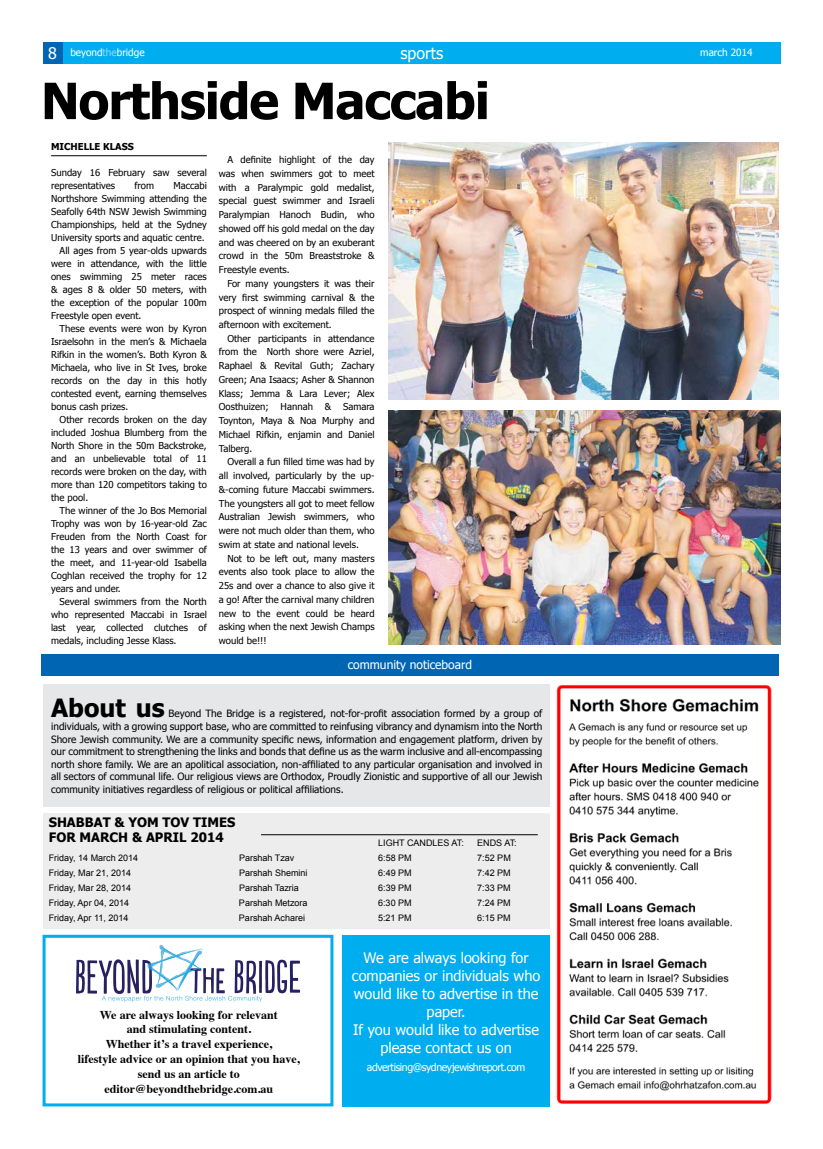
<style>
.page{position:relative;width:823px;height:1149px;background:#fff}
.page>*{position:absolute;margin:0;border:0;box-sizing:border-box;transform-origin:0 0}
.t1{font:700 50px "Tahoma";letter-spacing:-.02em;color:#000}
.t2{font:700 25px "Tahoma";color:#000}
.t3{font:16px "Tahoma";color:#fff}
.t4{font:14.5px/18px "Tahoma";color:#fff;text-align:center}
.t5{font:700 13px/15px "Tahoma";color:#000}
.t6{font:700 12px/14.8px "Times";color:#000;text-align:center}
.t7{font:12px "Tahoma";color:#fff}
.t8{font:10.5px "Tahoma";letter-spacing:-.04em;color:#fff}
.t9{font:10px/12.6px "Tahoma";color:#000;text-align:justify}
.t10{font:10px "Tahoma";color:#fff}
.t11{font:9.5px/13.7px "Tahoma";color:#000;text-align:justify}
.t12{font:700 9.5px "Tahoma";color:#000}
.t13{font:9px "Arial";color:#000}
.s1{font-size:16px}
.s2{color:#8ed8f8}
</style>
<div class="page">
<div style="left:63px;top:43px;width:717px;height:21px;background:#00aeef"></div>
<div style="left:43px;top:43px;width:19px;height:21px;background:#0066b3"></div>
<div style="left:43px;top:812px;width:507px;height:116px;background:#ededed"></div>
<hr style="left:261px;top:834px;width:276px;height:1px;background:#000">
<div style="left:41px;top:654px;width:737px;height:21px;background:#0066b3"></div>
<div style="left:43px;top:684px;width:507px;height:123px;background:#e6e7e8"></div>
<div style="left:43px;top:934px;width:290px;height:172px;border:3px solid #00aeef"></div>
<svg style="left:76px;top:945px;width:224px;height:56px"></svg>
<div style="left:341px;top:934px;width:209px;height:172px;background:#00aeef"></div>
<img style="left:556px;top:685px;width:216px;height:419px">
<hr style="left:51px;top:155px;width:156px;height:1px;background:#000">
<img style="left:388px;top:142px;width:390px;height:257px">
<img style="left:388px;top:410px;width:392px;height:233px">
<p class="t10" style="left:48px;top:46px;width:98px"><span class="s1">8</span> beyond<span class="s2">the</span>bridge</p>
<h3 class="t3" style="left:400px;top:43px;width:44px">sports</h3>
<p class="t10" style="left:699px;top:46px;width:54px">march 2014</p>
<h1 class="t1" style="left:41px;top:66px;width:450px">Northside Maccabi</h1>
<p class="t12" style="left:51px;top:139px;width:84px">MICHELLE KLASS</p>
<p class="t11" style="left:51px;top:165px;width:157px;line-height:13px">Sunday 16 February saw several representatives</p>
<p class="t11" style="left:219px;top:152px;width:157px;text-indent:9px">A definite highlight of the day was when swimmers got to meet with a Paralympic gold medalist, special guest swimmer and Israeli Paralympian Hanoch Budin, who showed off his gold medal on the day and was cheered on by an exuberant crowd in the 50m Breaststroke &amp; Freestyle events.</p>
<p class="t11" style="left:219px;top:276px;width:157px;text-indent:9px">For many youngsters it was their very first swimming carnival &amp; the prospect of winning medals filled the afternoon with excitement.</p>
<p class="t11" style="left:219px;top:331px;width:157px;text-indent:9px">Other participants in attendance from the North shore were Azriel, Raphael &amp; Revital Guth; Zachary Green; Ana Isaacs; Asher &amp; Shannon Klass; Jemma &amp; Lara Lever; Alex Oosthuizen; Hannah &amp; Samara Toynton, Maya &amp; Noa Murphy and Michael Rifkin, enjamin and Daniel Talberg.</p>
<p class="t11" style="left:219px;top:454px;width:157px;text-indent:9px">Overall a fun filled time was had by all involved, particularly by the up-&amp;-coming future Maccabi swimmers.<br>The youngsters all got to meet fellow Australian Jewish swimmers, who were not much older than them, who swim at state and national levels.</p>
<p class="t11" style="left:219px;top:550px;width:157px;text-indent:9px">Not to be left out, many masters events also took place to allow the 25s and over a chance to also give it a go! After the carnival many children new to the event could be heard asking when the next Jewish Champs would be!!!</p>
<p class="t11" style="left:134px;top:178px;width:21px">from</p>
<p class="t11" style="left:173px;top:178px;width:35px">Maccabi</p>
<p class="t11" style="left:51px;top:191px;width:157px">Northshore Swimming attending the</p>
<p class="t11" style="left:51px;top:204px;width:157px">Seafolly 64th NSW Jewish Swimming</p>
<p class="t11" style="left:51px;top:217px;width:157px">Championships, held at the Sydney</p>
<p class="t11" style="left:51px;top:230px;width:155px">University sports and aquatic centre.</p>
<p class="t11" style="left:60px;top:243px;width:149px">All ages from 5 year-olds upwards</p>
<p class="t11" style="left:51px;top:256px;width:157px">were in attendance, with the little</p>
<p class="t11" style="left:51px;top:269px;width:157px">ones swimming 25 meter races</p>
<p class="t11" style="left:51px;top:282px;width:157px">&amp; ages 8 &amp; older 50 meters, with</p>
<p class="t11" style="left:51px;top:295px;width:157px">the exception of the popular 100m</p>
<p class="t11" style="left:51px;top:308px;width:92px">Freestyle open event.</p>
<p class="t11" style="left:60px;top:321px;width:149px">These events were won by Kyron</p>
<p class="t11" style="left:51px;top:334px;width:157px">Israelsohn in the men’s &amp; Michaela</p>
<p class="t11" style="left:51px;top:347px;width:157px">Rifkin in the women’s. Both Kyron &amp;</p>
<p class="t11" style="left:51px;top:360px;width:157px">Michaela, who live in St Ives, broke</p>
<p class="t11" style="left:51px;top:373px;width:157px">records on the day in this hotly</p>
<p class="t11" style="left:51px;top:386px;width:157px">contested event, earning themselves</p>
<p class="t11" style="left:51px;top:399px;width:79px">bonus cash prizes.</p>
<p class="t11" style="left:60px;top:412px;width:149px">Other records broken on the day</p>
<p class="t11" style="left:51px;top:425px;width:157px">included Joshua Blumberg from the</p>
<p class="t11" style="left:51px;top:438px;width:157px">North Shore in the 50m Backstroke,</p>
<p class="t11" style="left:51px;top:451px;width:157px">and an unbelievable total of 11</p>
<p class="t11" style="left:51px;top:464px;width:157px">records were broken on the day, with</p>
<p class="t11" style="left:51px;top:477px;width:157px">more than 120 competitors taking to</p>
<p class="t11" style="left:51px;top:490px;width:39px">the pool.</p>
<p class="t11" style="left:60px;top:503px;width:149px">The winner of the Jo Bos Memorial</p>
<p class="t11" style="left:51px;top:516px;width:157px">Trophy was won by 16-year-old Zac</p>
<p class="t11" style="left:51px;top:529px;width:157px">Freuden from the North Coast for</p>
<p class="t11" style="left:51px;top:542px;width:157px">the 13 years and over swimmer of</p>
<p class="t11" style="left:51px;top:555px;width:157px">the meet, and 11-year-old Isabella</p>
<p class="t11" style="left:51px;top:568px;width:157px">Coghlan received the trophy for 12</p>
<p class="t11" style="left:51px;top:581px;width:71px">years and under.</p>
<p class="t11" style="left:60px;top:594px;width:149px">Several swimmers from the North</p>
<p class="t11" style="left:51px;top:607px;width:157px">who represented Maccabi in Israel</p>
<p class="t11" style="left:51px;top:620px;width:157px">last year, collected clutches of</p>
<p class="t11" style="left:51px;top:633px;width:127px">medals, including Jesse Klass.</p>
<p class="t7" style="left:347px;top:656px;width:126px">community noticeboard</p>
<h2 class="t2" style="left:51px;top:690px;width:115px">About us</h2>
<p class="t9" style="left:51px;top:706px;width:492px;text-indent:117px">Beyond The Bridge is a registered, not-for-profit association formed by a group of individuals, with a growing support base, who are committed to reinfusing vibrancy and dynamism into the North Shore Jewish community. We are a community specific news, information and engagement platform, driven by our commitment to strengthening the links and bonds that define us as the warm inclusive and all-encompassing north shore family. We are an apolitical association, non-affiliated to any particular organisation and involved in all sectors of communal life. Our religious views are Orthodox, Proudly Zionistic and supportive of all our Jewish community initiatives regardless of religious or political affiliations.</p>
<h3 class="t5" style="left:49px;top:813px;width:188px">SHABBAT &amp; YOM TOV TIMES<br>FOR MARCH &amp; APRIL 2014</h3>
<p class="t13" style="left:378px;top:837px;width:87px">LIGHT CANDLES AT:</p>
<p class="t13" style="left:477px;top:837px;width:41px">ENDS AT:</p>
<p class="t13" style="left:49px;top:852px;width:91px">Friday, 14 March 2014</p>
<p class="t13" style="left:239px;top:852px;width:57px">Parshah Tzav</p>
<p class="t13" style="left:378px;top:852px;width:35px">6:58 PM</p>
<p class="t13" style="left:477px;top:852px;width:35px">7:52 PM</p>
<p class="t13" style="left:49px;top:867px;width:84px">Friday, Mar 21, 2014</p>
<p class="t13" style="left:239px;top:867px;width:70px">Parshah Shemini</p>
<p class="t13" style="left:378px;top:867px;width:35px">6:49 PM</p>
<p class="t13" style="left:477px;top:867px;width:35px">7:42 PM</p>
<p class="t13" style="left:49px;top:882px;width:84px">Friday, Mar 28, 2014</p>
<p class="t13" style="left:239px;top:882px;width:61px">Parshah Tazria</p>
<p class="t13" style="left:378px;top:882px;width:35px">6:39 PM</p>
<p class="t13" style="left:477px;top:882px;width:35px">7:33 PM</p>
<p class="t13" style="left:49px;top:897px;width:82px">Friday, Apr 04, 2014</p>
<p class="t13" style="left:239px;top:897px;width:70px">Parshah Metzora</p>
<p class="t13" style="left:378px;top:897px;width:35px">6:30 PM</p>
<p class="t13" style="left:477px;top:897px;width:35px">7:24 PM</p>
<p class="t13" style="left:49px;top:912px;width:81px">Friday, Apr 11, 2014</p>
<p class="t13" style="left:239px;top:912px;width:68px">Parshah Acharei</p>
<p class="t13" style="left:378px;top:912px;width:35px">5:21 PM</p>
<p class="t13" style="left:477px;top:912px;width:35px">6:15 PM</p>
<p class="t6" style="left:78px;top:1005px;width:223px">We are always looking for relevant<br>and stimulating content.<br>Whether it’s a travel experience,<br>lifestyle advice or an opinion that you have, send us an article to editor@beyondthebridge.com.au</p>
<h3 class="t4" style="left:352px;top:947px;width:190px">We are always looking for companies or individuals who would like to advertise in the paper.<br>If you would like to advertise please contact us on</h3>
<p class="t8" style="left:366px;top:1059px;width:160px">advertising@sydneyjewishreport.com</p>
</div>
